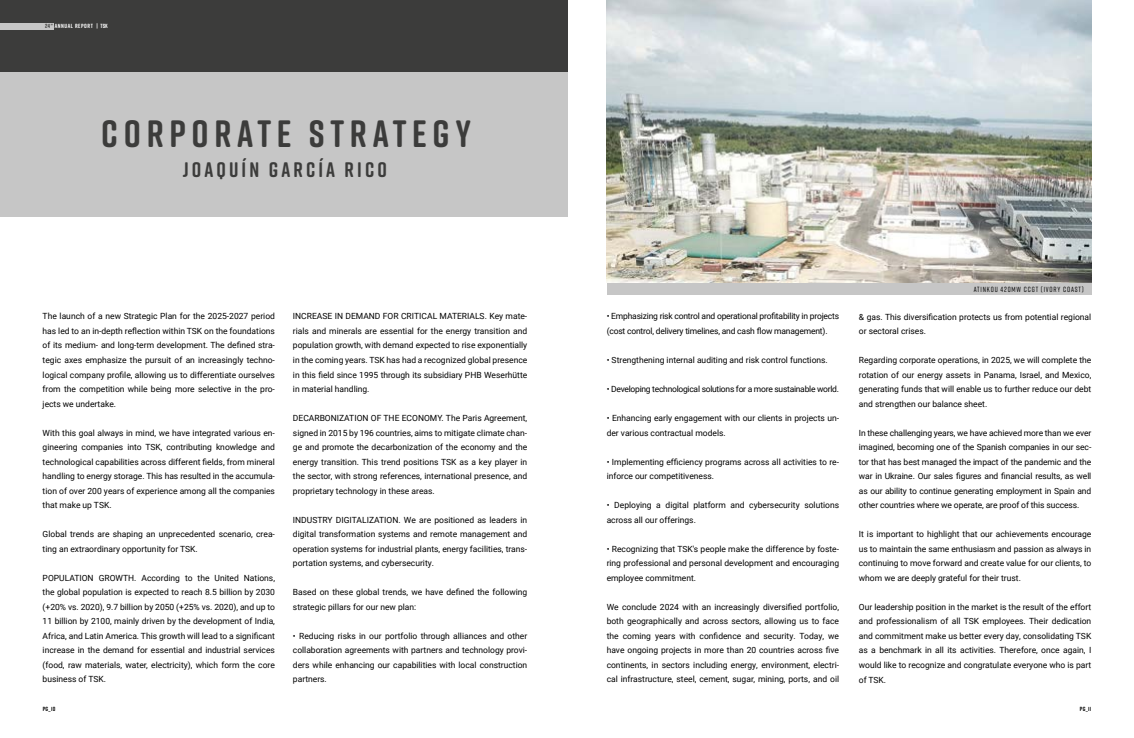
<style>
.page{position:relative;width:1134px;height:738px;background:#fff}
.page>*{position:absolute;margin:0;border:0;box-sizing:border-box;transform-origin:0 0}
.t1{font:700 38px "Rift Soft";letter-spacing:.15em;color:#3c3c3b}
.t2{font:700 21px "Rift Soft";letter-spacing:.15em;color:#3c3c3b}
.t3{font:8.5px/14.5px "Roboto";color:#000;text-align:justify}
.t4{font:8.5px/14.5px "Roboto";letter-spacing:-.02em;color:#000}
.t5{font:8.5px "Roboto";letter-spacing:-.03em;color:#000}
.t6{font:500 7.5px "Rift Soft";letter-spacing:.12em;color:#000;scale:.93 1}
.t7{font:700 6px "Rift Soft";letter-spacing:.09em;color:#fff}
.t8{font:700 6px "Rift Soft";letter-spacing:.05em;color:#000}
.s1{color:#3c3c3b}
</style>
<div class="page">
<div style="left:0;top:0;width:567px;height:167px;background:#3c3c3b"></div>
<div style="left:0;top:23px;width:54px;height:6px;background:#c6c6c6"></div>
<div style="left:0;top:72px;width:567px;height:144px;background:#c6c6c6"></div>
<div style="left:607px;top:280px;width:484px;height:15px;background:#c6c6c6"></div>
<img style="left:606px;top:0;width:485px;height:282px">
<p class="t7" style="left:45px;top:22px;width:64px"><span class="s1">24"</span> ANNUAL REPORT | TSK</p>
<h1 class="t1" style="left:101px;top:106px;width:371px">CORPORATE STRATEGY</h1>
<h2 class="t2" style="left:183px;top:155px;width:206px">JOAQUÍN GARCÍA RICO</h2>
<p class="t3" style="left:43px;top:308px;width:234px">The launch of a new Strategic Plan for the 2025-2027 period has led to an in-depth reflection within TSK on the foundations of its medium- and long-term development. The defined stra&shy;tegic axes emphasize the pursuit of an increasingly techno&shy;logical company profile, allowing us to differentiate ourselves from the competition while being more selective in the pro&shy;jects we undertake.</p>
<p class="t3" style="left:43px;top:424px;width:234px">With this goal always in mind, we have integrated various en&shy;gineering companies into TSK, contributing knowledge and technological capabilities across different fields, from mineral handling to energy storage. This has resulted in the accumula&shy;tion of over 200 years of experience among all the companies that make up TSK.</p>
<p class="t3" style="left:43px;top:526px;width:234px">Global trends are shaping an unprecedented scenario, crea&shy;ting an extraordinary opportunity for TSK.</p>
<p class="t3" style="left:43px;top:569px;width:234px">POPULATION GROWTH. According to the United Nations, the global population is expected to reach 8.5 billion by 2030 (+20% vs. 2020), 9.7 billion by 2050 (+25% vs. 2020), and up to 11 billion by 2100, mainly driven by the development of India, Africa, and Latin America. This growth will lead to a significant increase in the demand for essential and industrial services (food, raw materials, water, electricity), which form the core business of TSK.</p>
<p class="t3" style="left:293px;top:308px;width:236px">INCREASE IN DEMAND FOR CRITICAL MATERIALS. Key mate&shy;rials and minerals are essential for the energy transition and population growth, with demand expected to rise exponentially in the coming years. TSK has had a recognized global presence in this field since 1995 through its subsidiary PHB Weserhütte in material handling.</p>
<p class="t3" style="left:293px;top:410px;width:236px">DECARBONIZATION OF THE ECONOMY. The Paris Agreement, signed in 2015 by 196 countries, aims to mitigate climate chan&shy;ge and promote the decarbonization of the economy and the energy transition. This trend positions TSK as a key player in the sector, with strong references, international presence, and proprietary technology in these areas.</p>
<p class="t3" style="left:293px;top:511px;width:236px">INDUSTRY DIGITALIZATION. We are positioned as leaders in digital transformation systems and remote management and operation systems for industrial plants, energy facilities, trans&shy;portation systems, and cybersecurity.</p>
<p class="t3" style="left:293px;top:584px;width:236px">Based on these global trends, we have defined the following strategic pillars for our new plan:</p>
<p class="t3" style="left:293px;top:627px;width:236px">• Reducing risks in our portfolio through alliances and other collaboration agreements with partners and technology provi&shy;ders while enhancing our capabilities with local construction partners.</p>
<p class="t4" style="left:607px;top:308px;width:234px">• Emphasizing risk control and operational profitability in projects (cost control, delivery timelines, and cash flow management).</p>
<p class="t3" style="left:607px;top:352px;width:223px">• Strengthening internal auditing and risk control functions.</p>
<p class="t5" style="left:607px;top:383px;width:234px">• Developing technological solutions for a more sustainable world.</p>
<p class="t3" style="left:607px;top:410px;width:234px">• Enhancing early engagement with our clients in projects un&shy;der various contractual models.</p>
<p class="t3" style="left:607px;top:453px;width:234px">• Implementing efficiency programs across all activities to re&shy;inforce our competitiveness.</p>
<p class="t3" style="left:607px;top:497px;width:234px">• Deploying a digital platform and cybersecurity solutions across all our offerings.</p>
<p class="t3" style="left:607px;top:540px;width:234px">• Recognizing that TSK's people make the difference by foste&shy;ring professional and personal development and encouraging employee commitment.</p>
<p class="t3" style="left:607px;top:598px;width:234px">We conclude 2024 with an increasingly diversified portfolio, both geographically and across sectors, allowing us to face the coming years with confidence and security. Today, we have ongoing projects in more than 20 countries across five continents, in sectors including energy, environment, electri&shy;cal infrastructure, steel, cement, sugar, mining, ports, and oil</p>
<p class="t6" style="left:974px;top:284px;width:120px">ATINKOU 420MW CCGT (IVORY COAST)</p>
<p class="t3" style="left:859px;top:308px;width:234px">&amp; gas. This diversification protects us from potential regional or sectoral crises.</p>
<p class="t3" style="left:859px;top:352px;width:234px">Regarding corporate operations, in 2025, we will complete the rotation of our energy assets in Panama, Israel, and Mexico, generating funds that will enable us to further reduce our debt and strengthen our balance sheet.</p>
<p class="t3" style="left:859px;top:424px;width:234px">In these challenging years, we have achieved more than we ever imagined, becoming one of the Spanish companies in our sec&shy;tor that has best managed the impact of the pandemic and the war in Ukraine. Our sales figures and financial results, as well as our ability to continue generating employment in Spain and other countries where we operate, are proof of this success.</p>
<p class="t3" style="left:859px;top:526px;width:234px">It is important to highlight that our achievements encourage us to maintain the same enthusiasm and passion as always in continuing to move forward and create value for our clients, to whom we are deeply grateful for their trust.</p>
<p class="t3" style="left:859px;top:599px;width:234px">Our leadership position in the market is the result of the effort and professionalism of all TSK employees. Their dedication and commitment make us better every day, consolidating TSK as a benchmark in all its activities. Therefore, once again, I would like to recognize and congratulate everyone who is part of TSK.</p>
<p class="t8" style="left:43px;top:704px;width:14px">PG_10</p>
<p class="t8" style="left:1080px;top:704px;width:13px">PG_11</p>
</div>
